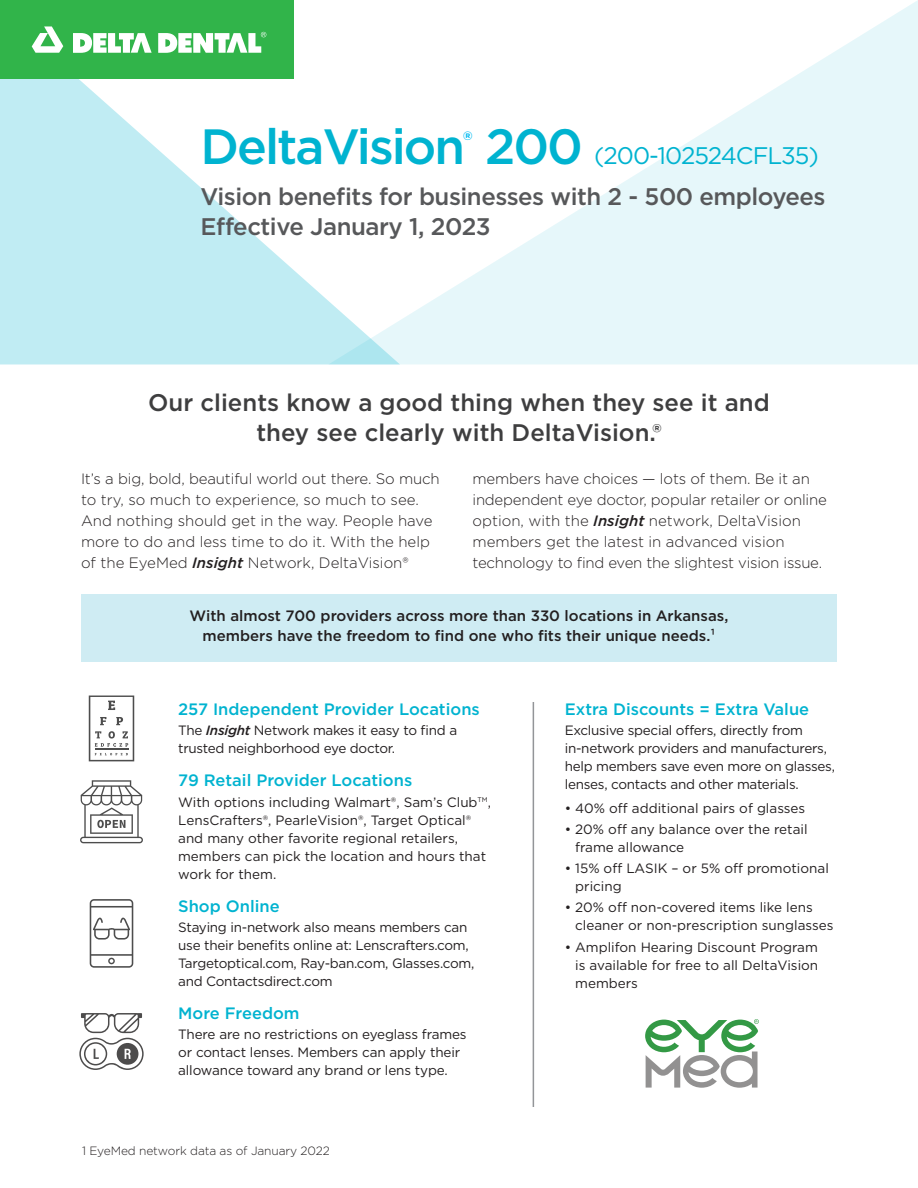
<style>
.page{position:relative;width:918px;height:1188px;background:#fff}
.page>*{position:absolute;margin:0;border:0;box-sizing:border-box;transform-origin:0 0}
.t1{font:500 24px/30px "Gotham";color:#3e3e3f;text-align:center}
.t2{font:500 24px/30px "Gotham";letter-spacing:-.02em;color:#57585a}
.t3{font:24px "Gotham";letter-spacing:-.04em;color:#00b3d0}
.t4{font:500 16.5px "Gotham";color:#00b3d0}
.t5{font:300 15px/21px "Gotham";letter-spacing:-.01em;color:#231f20}
.t6{font:500 15px/19.5px "Gotham";color:#231f20;text-align:center}
.t7{font:13.5px/18px "Gotham";letter-spacing:-.015em;color:#231f20}
.t8{font:300 12px "Gotham";letter-spacing:-.01em;color:#231f20}
.s1{font-weight:500;font-size:49.5px}
.s2{font-weight:500;font-style:italic}
</style>
<div class="page">
<svg style="left:0;top:9px;width:400px;height:356px;fill:#c0ecf3"></svg>
<svg style="left:328px;top:0;width:590px;height:364px;fill:#e6f7fa"></svg>
<div style="left:0;top:0;width:293px;height:79px;background:#31b44a"></div>
<svg style="left:32px;top:26px;width:31px;height:27px"></svg>
<svg style="left:73px;top:33px;width:79px;height:20px"></svg>
<svg style="left:158px;top:32px;width:108px;height:21px"></svg>
<div style="left:81px;top:594px;width:756px;height:68px;background:#cfecf3"></div>
<hr style="left:533px;top:702px;width:1px;height:405px;background:#939598">
<svg style="left:645px;top:1019px;width:114px;height:69px"></svg>
<svg style="left:89px;top:696px;width:45px;height:65px"></svg>
<hr style="left:95px;top:748px;width:33px;height:2px;background:#4d4d4d">
<svg style="left:80px;top:780px;width:63px;height:63px"></svg>
<svg style="left:90px;top:899px;width:43px;height:69px"></svg>
<svg style="left:79px;top:1013px;width:65px;height:57px"></svg>
<p class="t3" style="left:200px;top:140px;width:620px"><span class="s1">DeltaVision</span><sup>®</sup> <span class="s1">200</span> (200-102524CFL35)</p>
<p class="t2" style="left:200px;top:181px;width:627px">Vision benefits for businesses with 2 - 500 employees<br>Effective January 1, 2023</p>
<p class="t1" style="left:148px;top:387px;width:623px">Our clients know a good thing when they see it and they see clearly with DeltaVision.®</p>
<p class="t5" style="left:81px;top:468px;width:360px">It’s a big, bold, beautiful world out there. So much to try, so much to experience, so much to see.<br>And nothing should get in the way. People have more to do and less time to do it. With the help of the EyeMed <span class="s2">Insight</span> Network, DeltaVision®</p>
<p class="t5" style="left:472px;top:468px;width:356px">members have choices — lots of them. Be it an independent eye doctor, popular retailer or online option, with the <span class="s2">Insight</span> network, DeltaVision members get the latest in advanced vision technology to find even the slightest vision issue.</p>
<p class="t6" style="left:190px;top:606px;width:540px">With almost 700 providers across more than 330 locations in Arkansas, members have the freedom to find one who fits their unique needs.¹</p>
<p class="t4" style="left:178px;top:699px;width:303px">257 Independent Provider Locations</p>
<p class="t7" style="left:178px;top:721px;width:281px">The <span class="s2">Insight</span> Network makes it easy to find a trusted neighborhood eye doctor.</p>
<p class="t4" style="left:178px;top:770px;width:236px">79 Retail Provider Locations</p>
<p class="t7" style="left:178px;top:792px;width:314px">With options including Walmart®, Sam’s Club<sup>TM</sup>, LensCrafters®, PearleVision®, Target Optical® and many other favorite regional retailers, members can pick the location and hours that work for them.</p>
<p class="t4" style="left:178px;top:895px;width:103px">Shop Online</p>
<p class="t7" style="left:178px;top:918px;width:298px">Staying in-network also means members can use their benefits online at: Lenscrafters.com, Targetoptical.com, Ray-ban.com, Glasses.com, and Contactsdirect.com</p>
<p class="t4" style="left:178px;top:1002px;width:123px">More Freedom</p>
<p class="t7" style="left:178px;top:1025px;width:290px">There are no restrictions on eyeglass frames or contact lenses. Members can apply their allowance toward any brand or lens type.</p>
<p class="t8" style="left:82px;top:1144px;width:249px">1 EyeMed network data as of January 2022</p>
<p class="t4" style="left:565px;top:699px;width:246px">Extra Discounts = Extra Value</p>
<p class="t7" style="left:565px;top:721px;width:272px">Exclusive special offers, directly from in-network providers and manufacturers, help members save even more on glasses, lenses, contacts and other materials.</p>
<p class="t7" style="left:565px;top:799px;width:242px">• 40% off additional pairs of glasses</p>
<p class="t7" style="left:575px;top:820px;width:234px;text-indent:-11px">• 20% off any balance over the retail frame allowance</p>
<p class="t7" style="left:575px;top:859px;width:255px;text-indent:-11px">• 15% off LASIK – or 5% off promotional pricing</p>
<p class="t7" style="left:575px;top:898px;width:260px;text-indent:-11px">• 20% off non-covered items like lens cleaner or non-prescription sunglasses</p>
<p class="t7" style="left:575px;top:938px;width:245px;text-align:justify;text-indent:-11px">• Amplifon Hearing Discount Program is available for free to all DeltaVision members</p>
</div>
